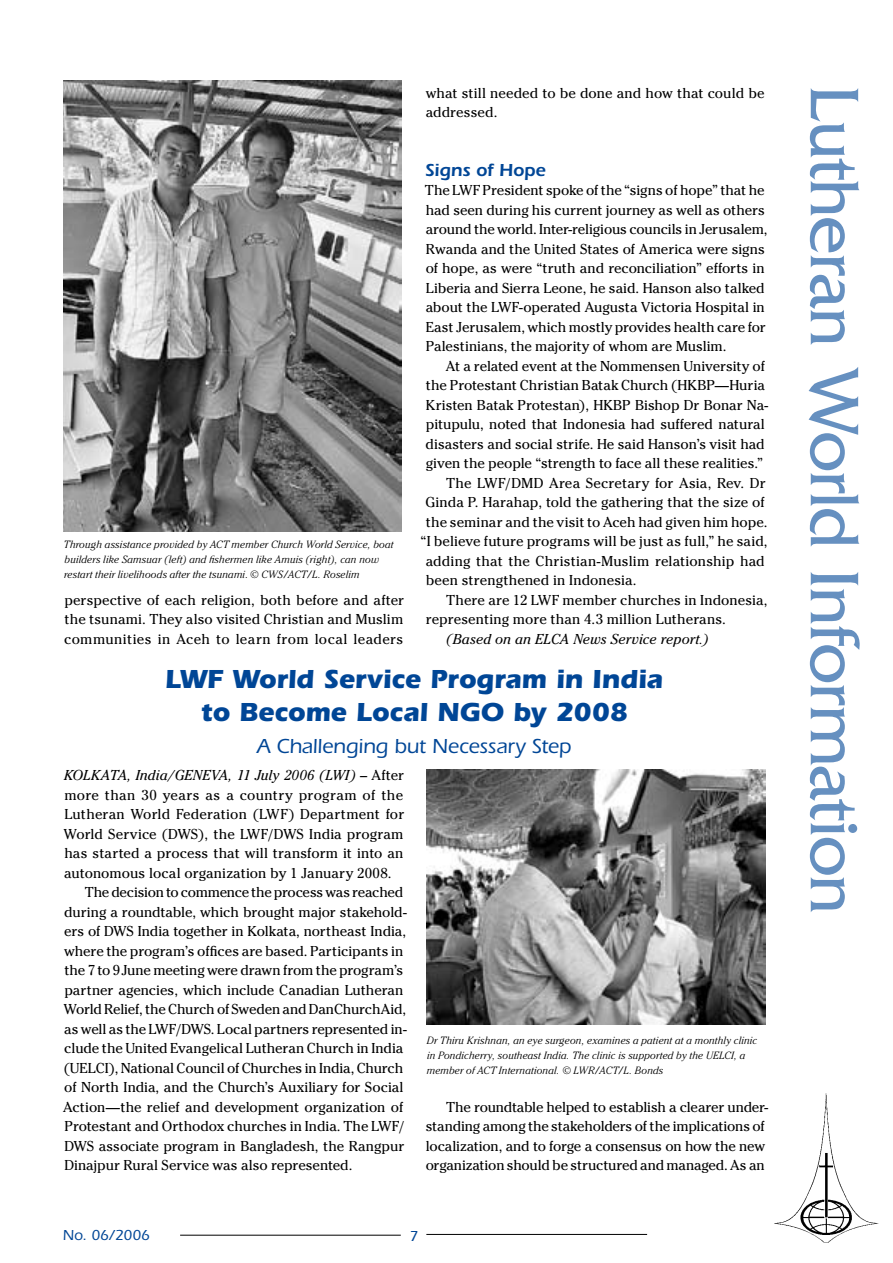
<style>
.page{position:relative;width:893px;height:1263px;background:#fff}
.page>*{position:absolute;margin:0;border:0;box-sizing:border-box;transform-origin:0 0}
.t1{font:72px "Friz Quadrata";letter-spacing:-.02em;color:#6690c0}
.t2{font:700 27px/33px "Itc Eras";letter-spacing:-.005em;color:#004696;text-align:center}
.t3{font:500 21px "Itc Eras";letter-spacing:-.005em;color:#004696}
.t4{font:600 18px "Itc Eras";letter-spacing:-.005em;color:#004696}
.t5{font:500 15px "Itc Eras";color:#004696}
.t6{font:14.25px/19.5px "Cheltenham";letter-spacing:-.005em;color:#000}
.t7{font:italic 14.25px "Cheltenham";letter-spacing:.005em;color:#000}
.t8{font:14.25px "Cheltenham";letter-spacing:-.025em;color:#000}
.t9{font:14.25px "Cheltenham";letter-spacing:.02em;color:#000}
.t10{font:italic 300 10.5px/15px "Cheltenham";letter-spacing:.015em;color:#000}
.s1{font-style:normal}
</style>
<div class="page">
<hr style="left:180px;top:1235px;width:221px;height:1px;background:#000">
<hr style="left:426px;top:1234px;width:221px;height:1px;background:#000">
<img style="left:774px;top:1093px;width:105px;height:150px">
<img style="left:426px;top:770px;width:339px;height:254px">
<img style="left:64px;top:81px;width:338px;height:450px">
<p class="t6" style="left:426px;top:83px;width:340px">what still needed to be done and how that could be addressed.</p>
<p class="t4" style="left:425px;top:159px;width:122px">Signs of Hope</p>
<p class="t6" style="left:425px;top:180px;width:344px">The LWF President spoke of the “signs of hope” that he had seen during his current journey as well as others around the world. Inter-religious councils in Jerusalem, Rwanda and the United States of America were signs of hope, as were “truth and reconciliation” efforts in Liberia and Sierra Leone, he said. Hanson also talked about the LWF-operated Augusta Victoria Hospital in East Jerusalem, which mostly provides health care for Palestinians, the majority of whom are Muslim.</p>
<p class="t6" style="left:446px;top:356px;width:321px">At a related event at the Nommensen University of</p>
<p class="t6" style="left:426px;top:375px;width:340px">the Protestant Christian Batak Church (HKBP—Huria</p>
<p class="t6" style="left:426px;top:395px;width:344px">Kristen Batak Protestan), HKBP Bishop Dr Bonar Na-</p>
<p class="t6" style="left:426px;top:414px;width:340px">pitupulu, noted that Indonesia had suffered natural</p>
<p class="t6" style="left:426px;top:434px;width:341px">disasters and social strife. He said Hanson’s visit had</p>
<p class="t6" style="left:426px;top:453px;width:339px">given the people “strength to face all these realities.”</p>
<p class="t6" style="left:446px;top:473px;width:321px">The LWF/DMD Area Secretary for Asia, Rev. Dr</p>
<p class="t6" style="left:426px;top:492px;width:341px">Ginda P. Harahap, told the gathering that the size of</p>
<p class="t6" style="left:426px;top:512px;width:343px">the seminar and the visit to Aceh had given him hope.</p>
<p class="t6" style="left:421px;top:531px;width:349px">“I believe future programs will be just as full,” he said,</p>
<p class="t6" style="left:426px;top:551px;width:341px">adding that the Christian-Muslim relationship had</p>
<p class="t6" style="left:426px;top:570px;width:212px">been strengthened in Indonesia.</p>
<p class="t6" style="left:446px;top:590px;width:323px">There are 12 LWF member churches in Indonesia,</p>
<p class="t6" style="left:426px;top:609px;width:302px">representing more than 4.3 million Lutherans.</p>
<p class="t7" style="left:446px;top:630px;width:264px">(Based on an ELCA News Service report.)</p>
<h2 class="t2" style="left:165px;top:662px;width:500px">LWF World Service Program in India to Become Local NGO by 2008</h2>
<h3 class="t3" style="left:257px;top:735px;width:315px">A Challenging but Necessary Step</h3>
<p class="t7" style="left:64px;top:767px;width:342px">KOLKATA, India/GENEVA, 11 July 2006 (LWI) <span class="s1">– After</span></p>
<p class="t9" style="left:64px;top:786px;width:340px">more than 30 years as a country program of the</p>
<p class="t6" style="left:64px;top:804px;width:341px">Lutheran World Federation (LWF) Department for</p>
<p class="t6" style="left:64px;top:824px;width:341px">World Service (DWS), the LWF/DWS India program</p>
<p class="t6" style="left:64px;top:843px;width:340px">has started a process that will transform it into an</p>
<p class="t6" style="left:64px;top:863px;width:329px">autonomous local organization by 1 January 2008.</p>
<p class="t8" style="left:85px;top:884px;width:320px">The decision to commence the process was reached</p>
<p class="t6" style="left:64px;top:902px;width:344px">during a roundtable, which brought major stakehold-</p>
<p class="t6" style="left:64px;top:921px;width:343px">ers of DWS India together in Kolkata, northeast India,</p>
<p class="t6" style="left:64px;top:941px;width:341px">where the program’s offices are based. Participants in</p>
<p class="t6" style="left:64px;top:960px;width:340px">the 7 to 9June meeting were drawn from the program’s</p>
<p class="t6" style="left:64px;top:980px;width:340px">partner agencies, which include Canadian Lutheran</p>
<p class="t6" style="left:64px;top:999px;width:344px">World Relief, the Church of Sweden and DanChurchAid,</p>
<p class="t6" style="left:64px;top:1019px;width:344px">as well as the LWF/DWS. Local partners represented in-</p>
<p class="t6" style="left:64px;top:1038px;width:341px">clude the United Evangelical Lutheran Church in India</p>
<p class="t6" style="left:64px;top:1058px;width:341px">(UELCI), National Council of Churches in India, Church</p>
<p class="t6" style="left:64px;top:1077px;width:341px">of North India, and the Church’s Auxiliary for Social</p>
<p class="t6" style="left:63px;top:1097px;width:342px">Action—the relief and development organization of</p>
<p class="t6" style="left:64px;top:1116px;width:341px">Protestant and Orthodox churches in India. The LWF/</p>
<p class="t6" style="left:65px;top:1136px;width:341px">DWS associate program in Bangladesh, the Rangpur</p>
<p class="t6" style="left:65px;top:1155px;width:289px">Dinajpur Rural Service was also represented.</p>
<p class="t10" style="left:64px;top:537px;width:331px">Through assistance provided by ACT member Church World Service, boat builders like Samsuar (left) and fishermen like Amuis (right), can now restart their livelihoods after the tsunami<span class="s1">.</span> © CWS/ACT/L. Roselim</p>
<p class="t6" style="left:64px;top:590px;width:342px;text-align:justify">perspective of each religion, both before and after the tsunami. They also visited Christian and Muslim communities in Aceh to learn from local leaders</p>
<p class="t10" style="left:427px;top:1032px;width:332px">Dr Thiru Krishnan, an eye surgeon, examines a patient at a monthly clinic in Pondicherry, southeast India. The clinic is supported by the UELCI, a member of ACT International. © LWR/ACT/L. Bonds</p>
<p class="t6" style="left:426px;top:1097px;width:344px;text-indent:21px">The roundtable helped to establish a clearer under&shy;standing among the stakeholders of the implications of localization, and to forge a consensus on how the new organization should be structured and managed. As an</p>
<p class="t5" style="left:63px;top:1227px;width:89px">No. 06/2006</p>
<h1 class="t1" style="left:874px;top:85px;width:830px;rotate:90deg">Lutheran World Information</h1>
</div>
